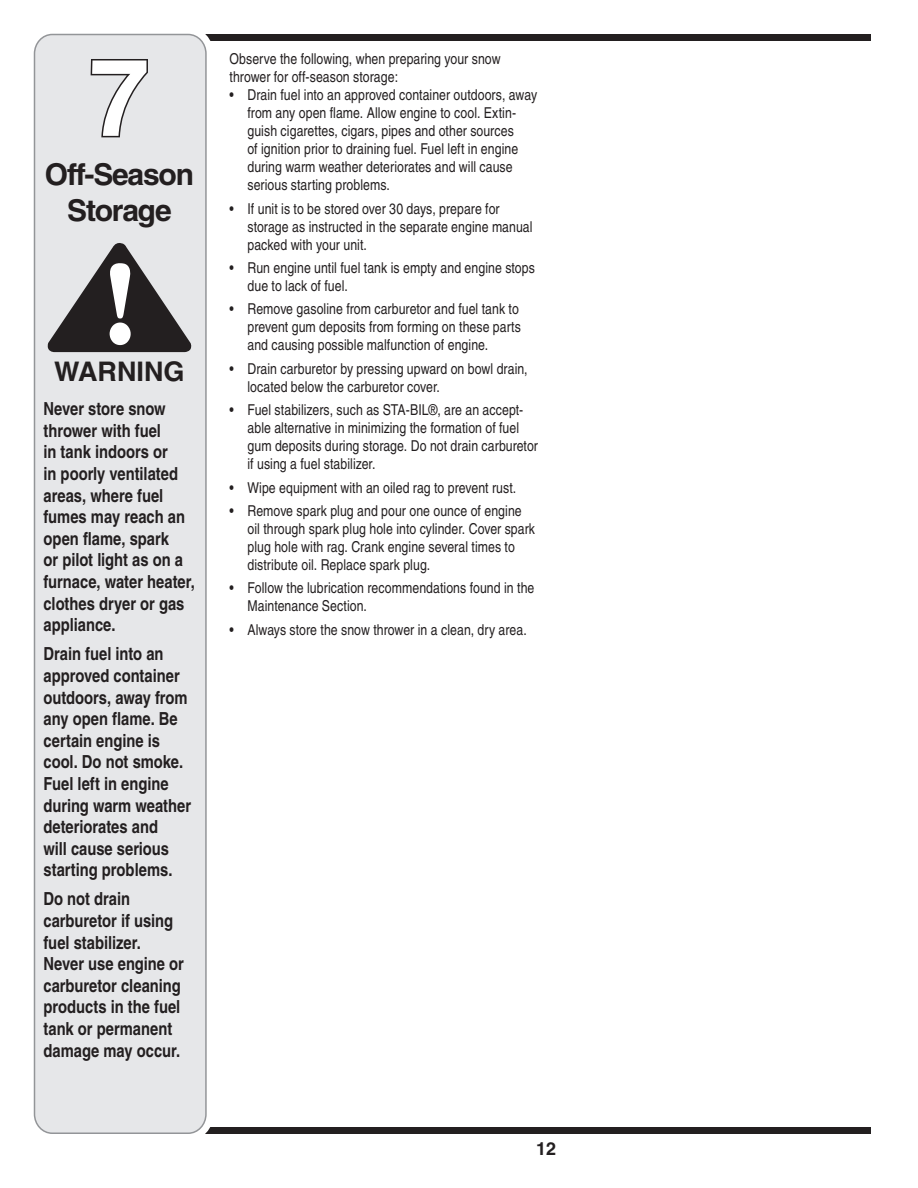
<style>
.page{position:relative;width:918px;height:1188px;background:#fff}
.page>*{position:absolute;margin:0;border:0;box-sizing:border-box;transform-origin:0 0}
.t1{font:700 108px "Helvetica";color:#fff}
.t2{font:700 30px/36px "Helvetica";letter-spacing:-.04em;color:#231f20;text-align:center}
.t3{font:700 27px "Helvetica";color:#231f20}
.t4{font:700 condensed 18px/21.6px "Helvetica";color:#231f20}
.t5{font:700 18px "Helvetica";color:#231f20}
.t6{font:condensed 15px/18px "Helvetica";letter-spacing:.005em;color:#231f20}
</style>
<div class="page">
<div style="left:110px;top:34px;width:761px;height:7px;background:#231f20"></div>
<div style="left:110px;top:1127px;width:761px;height:7px;background:#231f20"></div>
<div style="left:27px;top:27px;width:186px;height:1114px;border:15px solid #fff;border-radius:18px"></div>
<div style="left:34px;top:34px;width:172px;height:1099px;background:#e6e7e9;border-radius:18px"></div>
<div style="left:34px;top:34px;width:173px;height:1100px;border:2px solid #939598;border-radius:18px"></div>
<svg style="left:90px;top:59px;width:58px;height:79px"></svg>
<svg style="left:47px;top:243px;width:145px;height:109px"></svg>
<h1 class="t1" style="left:89px;top:32px;width:62px">7</h1>
<h2 class="t2" style="left:45px;top:156px;width:151px">Off-Season<br>Storage</h2>
<h3 class="t3" style="left:54px;top:355px;width:132px">WARNING</h3>
<p class="t4" style="left:44px;top:398px;width:153px">Never store snow thrower with fuel<br>in tank indoors or<br>in poorly ventilated areas, where fuel fumes may reach an open flame, spark<br>or pilot light as on a furnace, water heater, clothes dryer or gas appliance.</p>
<p class="t4" style="left:44px;top:643px;width:149px">Drain fuel into an approved container outdoors, away from any open flame. Be certain engine is cool. Do not smoke.<br>Fuel left in engine during warm weather deteriorates and<br>will cause serious starting problems.</p>
<p class="t4" style="left:44px;top:888px;width:142px">Do not drain carburetor if using fuel stabilizer.<br>Never use engine or carburetor cleaning products in the fuel tank or permanent damage may occur.</p>
<p class="t6" style="left:230px;top:50px;width:273px">Observe the following, when preparing your snow thrower for off-season storage:</p>
<p class="t6" style="left:248px;top:86px;width:291px;text-indent:-18px">• Drain fuel into an approved container outdoors, away from any open flame. Allow engine to cool. Extin&shy;guish cigarettes, cigars, pipes and other sources<br>of ignition prior to draining fuel. Fuel left in engine during warm weather deteriorates and will cause serious starting problems.</p>
<p class="t6" style="left:248px;top:199px;width:287px;text-indent:-18px">• If unit is to be stored over 30 days, prepare for storage as instructed in the separate engine manual packed with your unit.</p>
<p class="t6" style="left:248px;top:259px;width:289px;text-indent:-18px">• Run engine until fuel tank is empty and engine stops due to lack of fuel.</p>
<p class="t6" style="left:248px;top:300px;width:275px;text-indent:-18px">• Remove gasoline from carburetor and fuel tank to prevent gum deposits from forming on these parts and causing possible malfunction of engine.</p>
<p class="t6" style="left:248px;top:359px;width:282px;text-indent:-18px">• Drain carburetor by pressing upward on bowl drain, located below the carburetor cover.</p>
<p class="t6" style="left:248px;top:401px;width:292px;text-indent:-18px">• Fuel stabilizers, such as STA-BIL®, are an accept&shy;able alternative in minimizing the formation of fuel gum deposits during storage. Do not drain carburetor if using a fuel stabilizer.</p>
<p class="t6" style="left:230px;top:478px;width:288px">• Wipe equipment with an oiled rag to prevent rust.</p>
<p class="t6" style="left:248px;top:502px;width:289px;text-indent:-18px">• Remove spark plug and pour one ounce of engine oil through spark plug hole into cylinder. Cover spark plug hole with rag. Crank engine several times to distribute oil. Replace spark plug.</p>
<p class="t6" style="left:248px;top:579px;width:288px;text-indent:-18px">• Follow the lubrication recommendations found in the<br>Maintenance Section.</p>
<p class="t6" style="left:230px;top:620px;width:299px">• Always store the snow thrower in a clean, dry area.</p>
<p class="t5" style="left:536px;top:1137px;width:22px">12</p>
</div>
